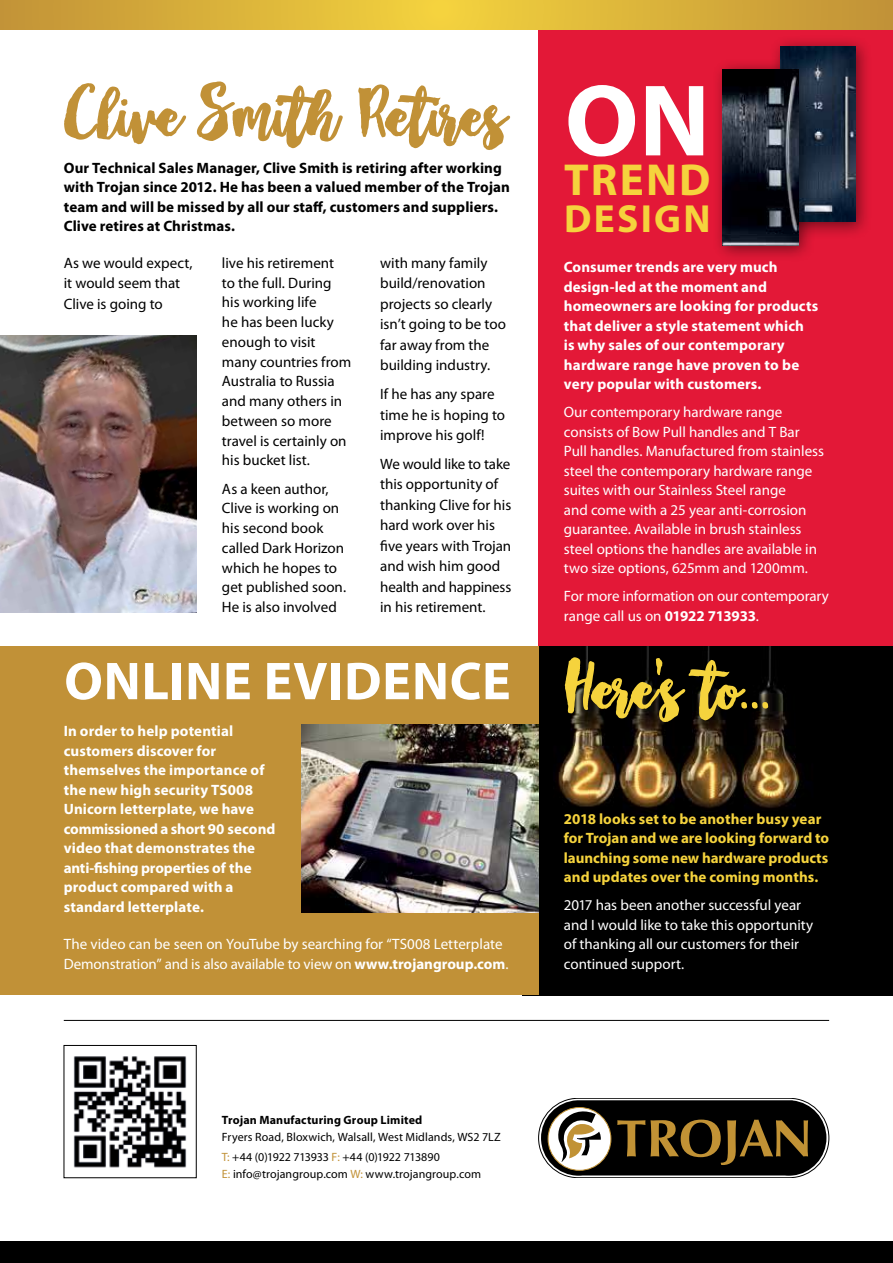
<style>
.page{position:relative;width:893px;height:1263px;background:#fff}
.page>*{position:absolute;margin:0;border:0;box-sizing:border-box;transform-origin:0 0}
.t1{font:700 102.75px "Myriad Pro";color:#fff}
.t2{font:67.65px "Mayton";letter-spacing:.005em;color:#c19137}
.t3{font:64.95px "Mayton";letter-spacing:.005em;color:#f5d33d}
.t4{font:700 53.7px "Myriad Pro";letter-spacing:.015em;color:#fff}
.t5{font:700 45px "Myriad Pro";letter-spacing:.05em;color:#f5d33d}
.t6{font:700 39.3px "Myriad Pro";letter-spacing:.055em;color:#f5d33d}
.t7{font:15px/19.8px "Myriad Pro";color:#000}
.t8{font:15px/19.5px "Myriad Pro";color:#fff}
.t9{font:700 15px/19.5px "Myriad Pro";letter-spacing:.005em;color:#fff}
.t10{font:700 15px/19.5px "Myriad Pro";letter-spacing:.005em;color:#000}
.t11{font:700 15px/19.5px "Myriad Pro";color:#f5d33d}
.t12{font:12px/20.7px "Myriad Pro";letter-spacing:.005em;color:#000}
.t13{font:700 12px "Myriad Pro";letter-spacing:.015em;color:#000}
.s1{font-weight:700}
.s2{color:#c19137}
</style>
<div class="page">
<img style="left:538px;top:646px;width:355px;height:349px">
<div style="left:538px;top:24px;width:355px;height:622px;background:#e31837"></div>
<div style="left:0;top:646px;width:538px;height:349px;background:#c19137"></div>
<img style="left:301px;top:725px;width:237px;height:187px">
<div style="left:538px;top:1098px;width:291px;height:80px;border:1px solid #000;border-radius:40px"></div>
<svg style="left:541px;top:1100px;width:285px;height:76px"></svg>
<hr style="left:64px;top:1020px;width:765px;height:1px;background:#000">
<img style="left:73px;top:1056px;width:114px;height:112px">
<div style="left:0;top:1242px;width:893px;height:21px;background:#000"></div>
<svg style="left:0;top:0;width:893px;height:30px"></svg>
<div style="left:555px;top:647px;width:228px;height:90px;background:#000;opacity:.5"></div>
<img style="left:0;top:336px;width:196px;height:276px">
<div style="left:769px;top:35px;width:103px;height:204px;background:#000;opacity:.5"></div>
<img style="left:780px;top:46px;width:75px;height:176px">
<div style="left:712px;top:59px;width:103px;height:203px;background:#000;opacity:.5"></div>
<img style="left:723px;top:69px;width:75px;height:176px">
<h2 class="t2" style="left:64px;top:62px;width:444px">Clive Smith Retires</h2>
<p class="t10" style="left:64px;top:157px;width:448px">Our Technical Sales Manager, Clive Smith is retiring after working with Trojan since 2012. He has been a valued member of the Trojan team and will be missed by all our staff, customers and suppliers.<br>Clive retires at Christmas.</p>
<p class="t7" style="left:64px;top:252px;width:130px;line-height:20.7px">As we would expect, it would seem that<br>Clive is going to</p>
<p class="t7" style="left:222px;top:253px;width:131px">live his retirement<br>to the full. During his working life<br>he has been lucky enough to visit many countries from<br>Australia to Russia and many others in between so more travel is certainly on his bucket list.</p>
<p class="t7" style="left:222px;top:478px;width:126px">As a keen author,<br>Clive is working on his second book called Dark Horizon which he hopes to get published soon.<br>He is also involved</p>
<p class="t7" style="left:380px;top:252px;width:127px;line-height:20.4px">with many family build/renovation projects so clearly isn’t going to be too far away from the building industry.</p>
<p class="t7" style="left:380px;top:384px;width:126px;line-height:20.4px">If he has any spare time he is hoping to improve his golf!</p>
<p class="t7" style="left:380px;top:453px;width:133px;line-height:20.4px">We would like to take this opportunity of thanking Clive for his hard work over his five years with Trojan and wish him good health and happiness in his retirement.</p>
<h3 class="t4" style="left:64px;top:646px;width:448px">ONLINE EVIDENCE</h3>
<p class="t9" style="left:64px;top:721px;width:213px">In order to help potential customers discover for themselves the importance of the new high security TS008<br>Unicorn letterplate, we have commissioned a short 90 second video that demonstrates the anti-fishing properties of the product compared with a standard letterplate.</p>
<p class="t8" style="left:64px;top:934px;width:446px">The video can be seen on YouTube by searching for “TS008 Letterplate<br>Demonstration” and is also available to view on <span class="s1">www.trojangroup.com</span>.</p>
<h1 class="t1" style="left:565px;top:54px;width:147px">ON</h1>
<h3 class="t5" style="left:564px;top:150px;width:148px">TREND</h3>
<h3 class="t6" style="left:564px;top:193px;width:148px">DESIGN</h3>
<p class="t9" style="left:564px;top:257px;width:256px">Consumer trends are very much design-led at the moment and homeowners are looking for products that deliver a style statement which is why sales of our contemporary hardware range have proven to be very popular with customers.</p>
<p class="t8" style="left:564px;top:402px;width:262px">Our contemporary hardware range consists of Bow Pull handles and T Bar Pull handles. Manufactured from stainless steel the contemporary hardware range suites with our Stainless Steel range<br>and come with a 25 year anti-corrosion guarantee. Available in brush stainless steel options the handles are available in two size options, 625mm and 1200mm.</p>
<p class="t8" style="left:564px;top:586px;width:267px">For more information on our contemporary range call us on <span class="s1">01922 713933</span>.</p>
<h3 class="t3" style="left:564px;top:638px;width:207px">Here’s to...</h3>
<p class="t11" style="left:564px;top:809px;width:267px">2018 looks set to be another busy year for Trojan and we are looking forward to launching some new hardware products and updates over the coming months.</p>
<p class="t8" style="left:564px;top:895px;width:251px">2017 has been another successful year and I would like to take this opportunity of thanking all our customers for their continued support.</p>
<p class="t13" style="left:222px;top:1112px;width:202px">Trojan Manufacturing Group Limited</p>
<p class="t12" style="left:222px;top:1126px;width:280px">Fryers Road, Bloxwich, Walsall, West Midlands, WS2 7LZ<br><span class="s2">T:</span> +44 (0)1922 713933 <span class="s2">F:</span> +44 (0)1922 713890</p>
<p class="t12" style="left:222px;top:1163px;width:261px"><span class="s2">E:</span> info@trojangroup.com <span class="s2">W:</span> www.trojangroup.com</p>
</div>
